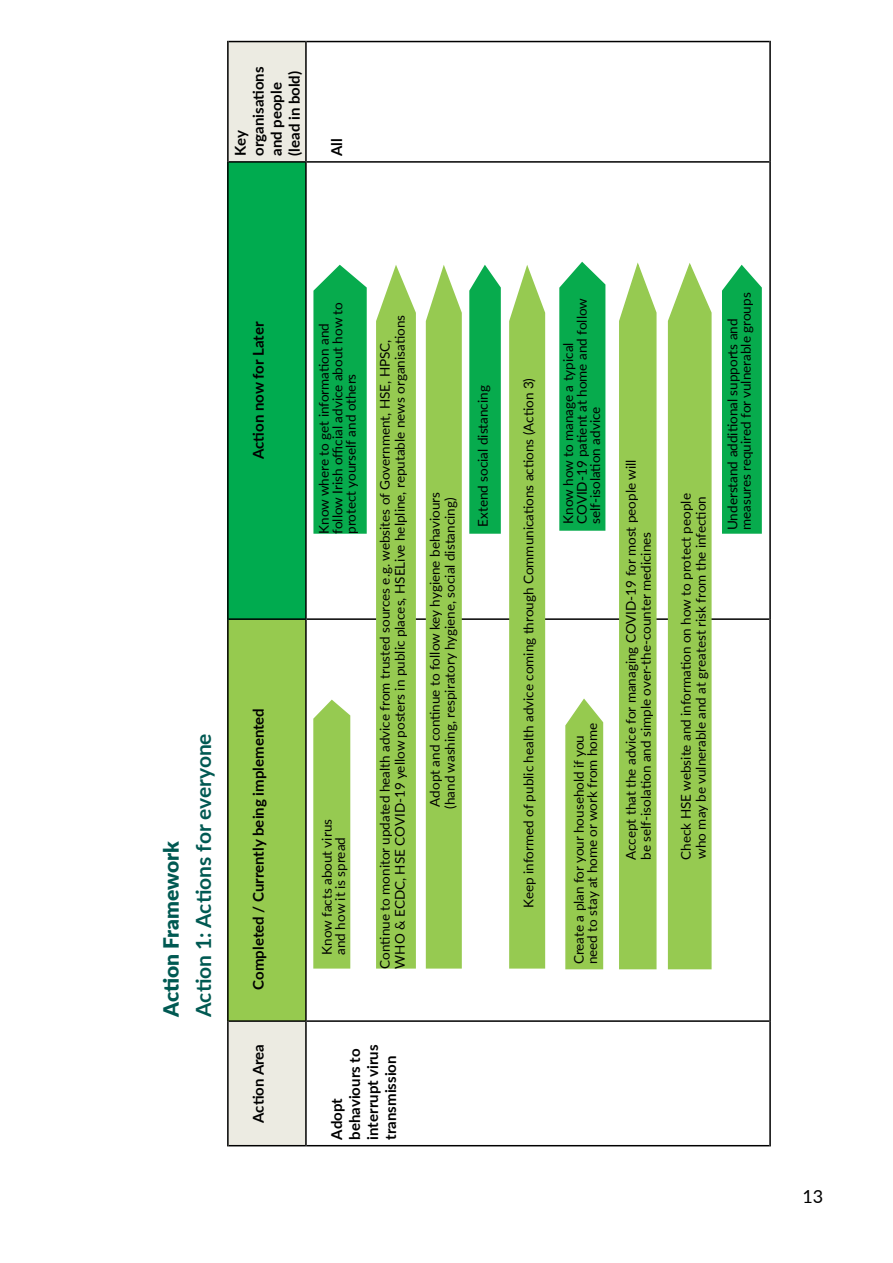
<style>
.page{position:relative;width:893px;height:1263px;background:#fff}
.page>*{position:absolute;margin:0;border:0;box-sizing:border-box;transform-origin:0 0}
.t1{font:700 21px "Lato";color:#005952}
.t2{font:900 21px "Lato";color:#005952}
.t3{font:18px "Lato";color:#000}
.t4{font:700 15px/18px "Lato";color:#000}
.t5{font:13.5px/13.5px "Lato";color:#000}
</style>
<div class="page">
<div style="left:229px;top:42px;width:76px;height:1103px;background:#ecebe2"></div>
<div style="left:228px;top:619px;width:78px;height:402px;background:#96ca4f"></div>
<div style="left:228px;top:162px;width:78px;height:457px;background:#00ab4f"></div>
<hr style="left:227px;top:1021px;width:2px;height:125px;background:#000">
<hr style="left:229px;top:1145px;width:76px;height:1px;background:#000">
<hr style="left:227px;top:619px;width:2px;height:402px;background:#000">
<hr style="left:229px;top:1020px;width:76px;height:2px;background:#000">
<hr style="left:227px;top:162px;width:2px;height:457px;background:#000">
<hr style="left:229px;top:618px;width:76px;height:2px;background:#000">
<hr style="left:227px;top:41px;width:2px;height:121px;background:#000">
<hr style="left:229px;top:161px;width:76px;height:2px;background:#000">
<hr style="left:229px;top:41px;width:76px;height:1px;background:#000">
<hr style="left:305px;top:1021px;width:2px;height:125px;background:#000">
<hr style="left:307px;top:1145px;width:462px;height:1px;background:#000">
<hr style="left:305px;top:619px;width:2px;height:402px;background:#000">
<hr style="left:307px;top:1020px;width:462px;height:2px;background:#000">
<hr style="left:305px;top:162px;width:2px;height:457px;background:#000">
<hr style="left:307px;top:618px;width:462px;height:2px;background:#000">
<hr style="left:305px;top:41px;width:2px;height:121px;background:#000">
<hr style="left:307px;top:161px;width:462px;height:2px;background:#000">
<hr style="left:307px;top:41px;width:462px;height:1px;background:#000">
<hr style="left:769px;top:1021px;width:2px;height:125px;background:#000">
<hr style="left:769px;top:619px;width:2px;height:402px;background:#000">
<hr style="left:769px;top:162px;width:2px;height:457px;background:#000">
<hr style="left:769px;top:41px;width:2px;height:121px;background:#000">
<div style="left:313px;top:700px;width:37px;height:268px;background:#96ca51"></div>
<svg style="left:313px;top:265px;width:54px;height:269px;background:#18b059"></svg>
<svg style="left:469px;top:265px;width:32px;height:269px;background:#16b058"></svg>
<div style="left:722px;top:265px;width:40px;height:269px;background:#07ab4d"></div>
<svg style="left:565px;top:698px;width:39px;height:272px;background:#9ece5c"></svg>
<svg style="left:559px;top:262px;width:46px;height:269px;background:#13af56"></svg>
<div style="left:426px;top:265px;width:36px;height:703px;background:#96ca51"></div>
<svg style="left:376px;top:265px;width:40px;height:703px;background:#9acc58"></svg>
<svg style="left:509px;top:265px;width:36px;height:703px;background:#9ccd5b"></svg>
<svg style="left:667px;top:263px;width:45px;height:707px;background:#9ccd5c"></svg>
<svg style="left:618px;top:262px;width:39px;height:708px;background:#a1cf64"></svg>
<p class="t4" style="left:231px;top:156px;width:91px;rotate:-90deg">Key organisations and people (lead in bold)</p>
<p class="t4" style="left:327px;top:156px;width:19px;rotate:-90deg">All</p>
<p class="t4" style="left:249px;top:459px;width:139px;rotate:-90deg">Action now for Later</p>
<h1 class="t2" style="left:155px;top:1017px;width:177px;rotate:-90deg">Action Framework</h1>
<h1 class="t1" style="left:188px;top:1017px;width:285px;rotate:-90deg">Action 1: Actions for everyone</h1>
<p class="t4" style="left:249px;top:989px;width:283px;rotate:-90deg">Completed / Currently being implemented</p>
<p class="t4" style="left:249px;top:1123px;width:80px;rotate:-90deg">Action Area</p>
<p class="t5" style="left:317px;top:534px;width:233px;rotate:-90deg">Know where to get information and follow Irish official advice about how to protect yourself and others</p>
<p class="t5" style="left:319px;top:955px;width:137px;rotate:-90deg">Know facts about virus and how it is spread</p>
<p class="t5" style="left:377px;top:968px;width:655px;line-height:15px;rotate:-90deg">Continue to monitor updated health advice from trusted sources e.g. websites of Government, HSE, HPSC,<br>WHO &amp; ECDC, HSE COVID-19 yellow posters in public places, HSELive helpline, reputable news organisations</p>
<p class="t5" style="left:427px;top:809px;width:318px;line-height:15px;rotate:-90deg">Adopt and continue to follow key hygiene behaviours (hand washing, respiratory hygiene, social distancing)</p>
<p class="t5" style="left:475px;top:527px;width:143px;rotate:-90deg">Extend social distancing</p>
<p class="t4" style="left:327px;top:1140px;width:96px;rotate:-90deg">Adopt behaviours to interrupt virus transmission</p>
<p class="t5" style="left:521px;top:908px;width:531px;rotate:-90deg">Keep informed of public health advice coming through Communications actions (Action 3)</p>
<p class="t5" style="left:561px;top:524px;width:227px;rotate:-90deg">Know how to manage a typical<br>COVID-19 patient at home and follow self-isolation advice</p>
<p class="t5" style="left:571px;top:964px;width:243px;rotate:-90deg">Create a plan for your household if you need to stay at home or work from home</p>
<p class="t5" style="left:623px;top:860px;width:402px;line-height:15px;rotate:-90deg">Accept that the advice for managing COVID-19 for most people will be self-isolation and simple over-the-counter medicines</p>
<p class="t5" style="left:678px;top:860px;width:368px;line-height:15px;rotate:-90deg">Check HSE website and information on how to protect people who may be vulnerable and at greatest risk from the infection</p>
<p class="t5" style="left:725px;top:530px;width:239px;rotate:-90deg">Understand additional supports and measures required for vulnerable groups</p>
<h2 class="t3" style="left:802px;top:1183px;width:22px">13</h2>
</div>
